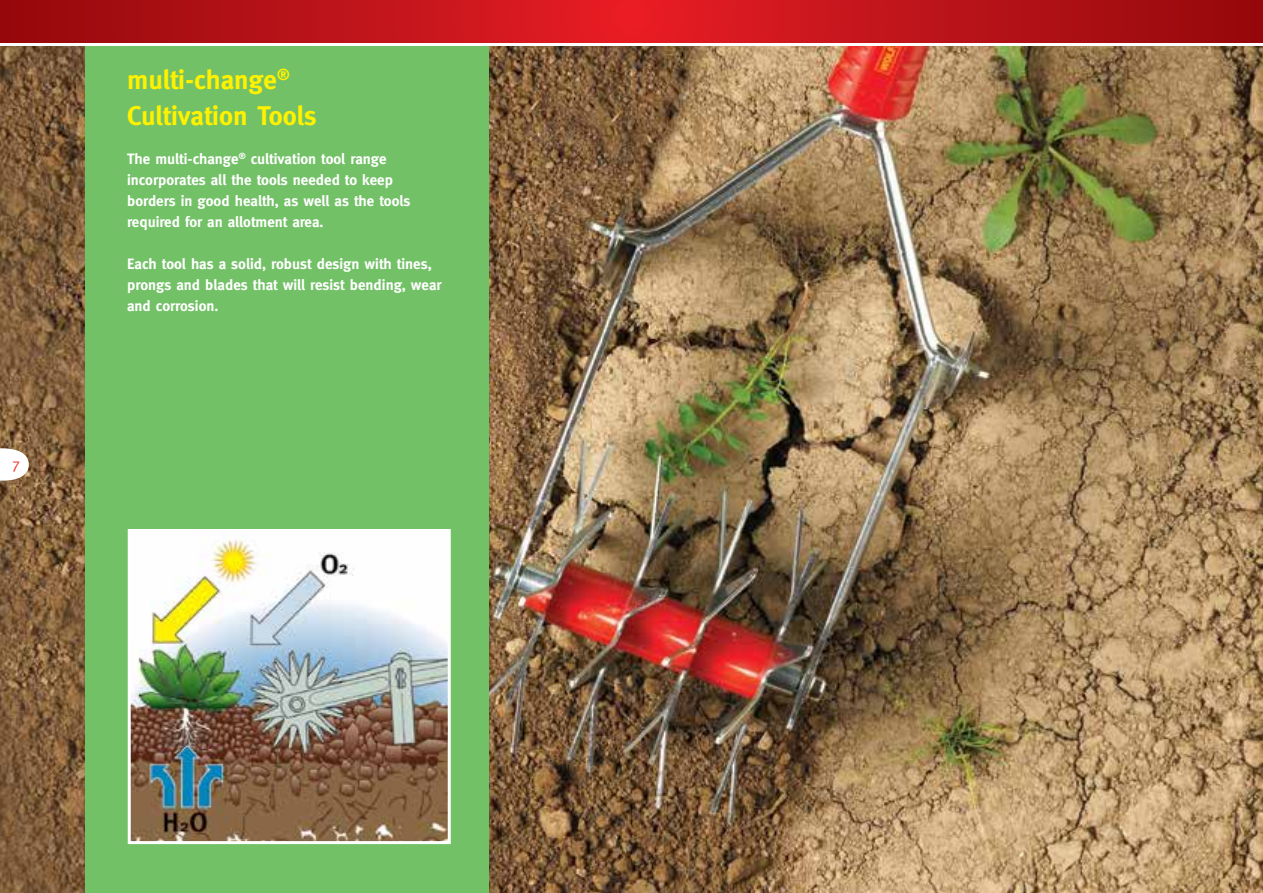
<style>
.page{position:relative;width:1263px;height:893px;background:#fff}
.page>*{position:absolute;margin:0;border:0;box-sizing:border-box;transform-origin:0 0}
.t1{font:700 27px/36px "Meta";color:#fff200}
.t2{font:700 15px/21px "Meta";color:#fff}
.t3{font:15px "Meta";color:#ee3124}
</style>
<div class="page">
<svg style="left:0;top:0;width:1263px;height:43px;background:#bc1218"></svg>
<img style="left:0;top:47px;width:1263px;height:846px">
<div style="left:85px;top:47px;width:404px;height:846px;background:#73c167"></div>
<img style="left:132px;top:533px;width:315px;height:307px">
<div style="left:128px;top:529px;width:323px;height:315px;border:3px solid #fff"></div>
<svg style="left:0;top:448px;width:29px;height:33px"></svg>
<p class="t3" style="left:12px;top:455px;width:10px">7</p>
<h1 class="t1" style="left:127px;top:62px;width:191px">multi-change<sup>®<br></sup>Cultivation Tools</h1>
<p class="t2" style="left:127px;top:148px;width:285px">The multi-change<sup>®</sup> cultivation tool range incorporates all the tools needed to keep borders in good health, as well as the tools required for an allotment area.</p>
<p class="t2" style="left:127px;top:253px;width:316px">Each tool has a solid, robust design with tines, prongs and blades that will resist bending, wear and corrosion.</p>
</div>
